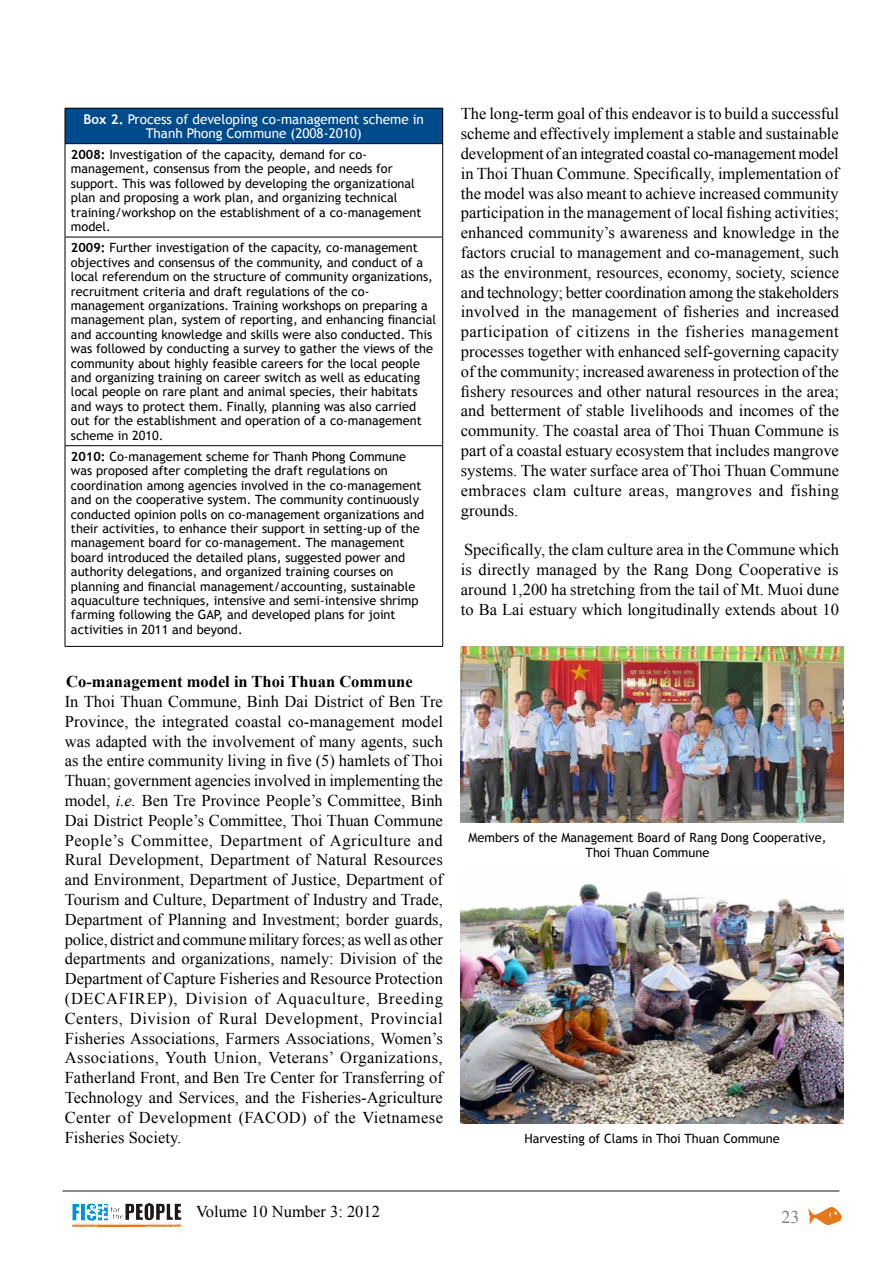
<style>
.page{position:relative;width:893px;height:1263px;background:#fff}
.page>*{position:absolute;margin:0;border:0;box-sizing:border-box;transform-origin:0 0}
.t1{font:18px "Times New Roman";color:#808285}
.t2{font:16.5px/19.8px "Times New Roman";color:#000;text-align:justify}
.t3{font:700 16.5px "Times New Roman";color:#000}
.t4{font:13.5px/13.5px "Trebuchet MS";color:#fff;text-align:center}
.t5{font:12.75px/14.4px "Trebuchet MS";color:#000}
.s1{font-weight:700}
.s2{font-style:italic}
</style>
<div class="page">
<img style="left:809px;top:1208px;width:32px;height:16px">
<img style="left:86px;top:1203px;width:95px;height:18px">
<hr style="left:62px;top:1190px;width:777px;height:2px;background:#636466">
<div style="left:65px;top:108px;width:378px;height:36px;background:#004b8c"></div>
<svg style="left:66px;top:144px;width:376px;height:502px"></svg>
<hr style="left:65px;top:108px;width:378px;height:1px;background:#000">
<hr style="left:65px;top:108px;width:1px;height:35px;background:#000">
<hr style="left:442px;top:108px;width:1px;height:35px;background:#000">
<hr style="left:65px;top:143px;width:378px;height:1px;background:#000">
<hr style="left:65px;top:144px;width:1px;height:93px;background:#000">
<hr style="left:442px;top:144px;width:1px;height:93px;background:#000">
<hr style="left:65px;top:237px;width:378px;height:1px;background:#000">
<hr style="left:65px;top:237px;width:1px;height:208px;background:#000">
<hr style="left:442px;top:237px;width:1px;height:208px;background:#000">
<hr style="left:65px;top:445px;width:378px;height:1px;background:#000">
<hr style="left:65px;top:446px;width:1px;height:200px;background:#000">
<hr style="left:442px;top:446px;width:1px;height:200px;background:#000">
<hr style="left:65px;top:646px;width:378px;height:1px;background:#000">
<img style="left:461px;top:647px;width:383px;height:176px">
<img style="left:461px;top:883px;width:383px;height:240px">
<p class="t4" style="left:84px;top:113px;width:342px"><span class="s1">Box 2.</span> Process of developing co-management scheme in<br>Thanh Phong Commune (2008-2010)</p>
<p class="t5" style="left:71px;top:148px;width:352px"><span class="s1">2008:</span> Investigation of the capacity, demand for co&shy;management, consensus from the people, and needs for support. This was followed by developing the organizational plan and proposing a work plan, and organizing technical training/workshop on the establishment of a co-management model.</p>
<p class="t5" style="left:71px;top:241px;width:367px"><span class="s1">2009:</span> Further investigation of the capacity, co-management objectives and consensus of the community, and conduct of a local referendum on the structure of community organizations, recruitment criteria and draft regulations of the co&shy;management organizations. Training workshops on preparing a management plan, system of reporting, and enhancing financial and accounting knowledge and skills were also conducted. This was followed by conducting a survey to gather the views of the community about highly feasible careers for the local people and organizing training on career switch as well as educating local people on rare plant and animal species, their habitats and ways to protect them. Finally, planning was also carried out for the establishment and operation of a co-management scheme in 2010.</p>
<p class="t5" style="left:71px;top:449px;width:355px"><span class="s1">2010:</span> Co-management scheme for Thanh Phong Commune was proposed after completing the draft regulations on coordination among agencies involved in the co-management and on the cooperative system. The community continuously conducted opinion polls on co-management organizations and their activities, to enhance their support in setting-up of the management board for co-management. The management board introduced the detailed plans, suggested power and authority delegations, and organized training courses on planning and financial management/accounting, sustainable aquaculture techniques, intensive and semi-intensive shrimp farming following the GAP, and developed plans for joint activities in 2011 and beyond.</p>
<p class="t3" style="left:66px;top:670px;width:348px">Co-management model in Thoi Thuan Commune</p>
<p class="t2" style="left:65px;top:691px;width:380px">In Thoi Thuan Commune, Binh Dai District of Ben Tre Province, the integrated coastal co-management model was adapted with the involvement of many agents, such as the entire community living in five (5) hamlets of Thoi Thuan; government agencies involved in implementing the model, <span class="s2">i.e.</span> Ben Tre Province People’s Committee, Binh Dai District People’s Committee, Thoi Thuan Commune People’s Committee, Department of Agriculture and Rural Development, Department of Natural Resources and Environment, Department of Justice, Department of Tourism and Culture, Department of Industry and Trade, Department of Planning and Investment; border guards, police, district and commune military forces; as well as other departments and organizations, namely: Division of the Department of Capture Fisheries and Resource Protection (DECAFIREP), Division of Aquaculture, Breeding Centers, Division of Rural Development, Provincial Fisheries Associations, Farmers Associations, Women’s Associations, Youth Union, Veterans’ Organizations, Fatherland Front, and Ben Tre Center for Transferring of Technology and Services, and the Fisheries-Agriculture Center of Development (FACOD) of the Vietnamese Fisheries Society.</p>
<p class="t2" style="left:461px;top:104px;width:380px">The long-term goal of this endeavor is to build a successful scheme and effectively implement a stable and sustainable development of an integrated coastal co-management model in Thoi Thuan Commune. Specifically, implementation of the model was also meant to achieve increased community participation in the management of local fishing activities; enhanced community’s awareness and knowledge in the factors crucial to management and co-management, such as the environment, resources, economy, society, science and technology; better coordination among the stakeholders involved in the management of fisheries and increased participation of citizens in the fisheries management processes together with enhanced self-governing capacity of the community; increased awareness in protection of the fishery resources and other natural resources in the area; and betterment of stable livelihoods and incomes of the community. The coastal area of Thoi Thuan Commune is part of a coastal estuary ecosystem that includes mangrove systems. The water surface area of Thoi Thuan Commune embraces clam culture areas, mangroves and fishing grounds.</p>
<p class="t2" style="left:461px;top:539px;width:380px">Specifically, the clam culture area in the Commune which is directly managed by the Rang Dong Cooperative is around 1,200 ha stretching from the tail of Mt. Muoi dune to Ba Lai estuary which longitudinally extends about 10</p>
<p class="t5" style="left:469px;top:829px;width:359px;line-height:15.3px;text-align:center">Members of the Management Board of Rang Dong Cooperative,<br>Thoi Thuan Commune</p>
<p class="t5" style="left:524px;top:1131px;width:257px">Harvesting of Clams in Thoi Thuan Commune</p>
<p class="t2" style="left:196px;top:1201px;width:185px">Volume 10 Number 3: 2012</p>
<p class="t1" style="left:782px;top:1205px;width:19px">23</p>
</div>
